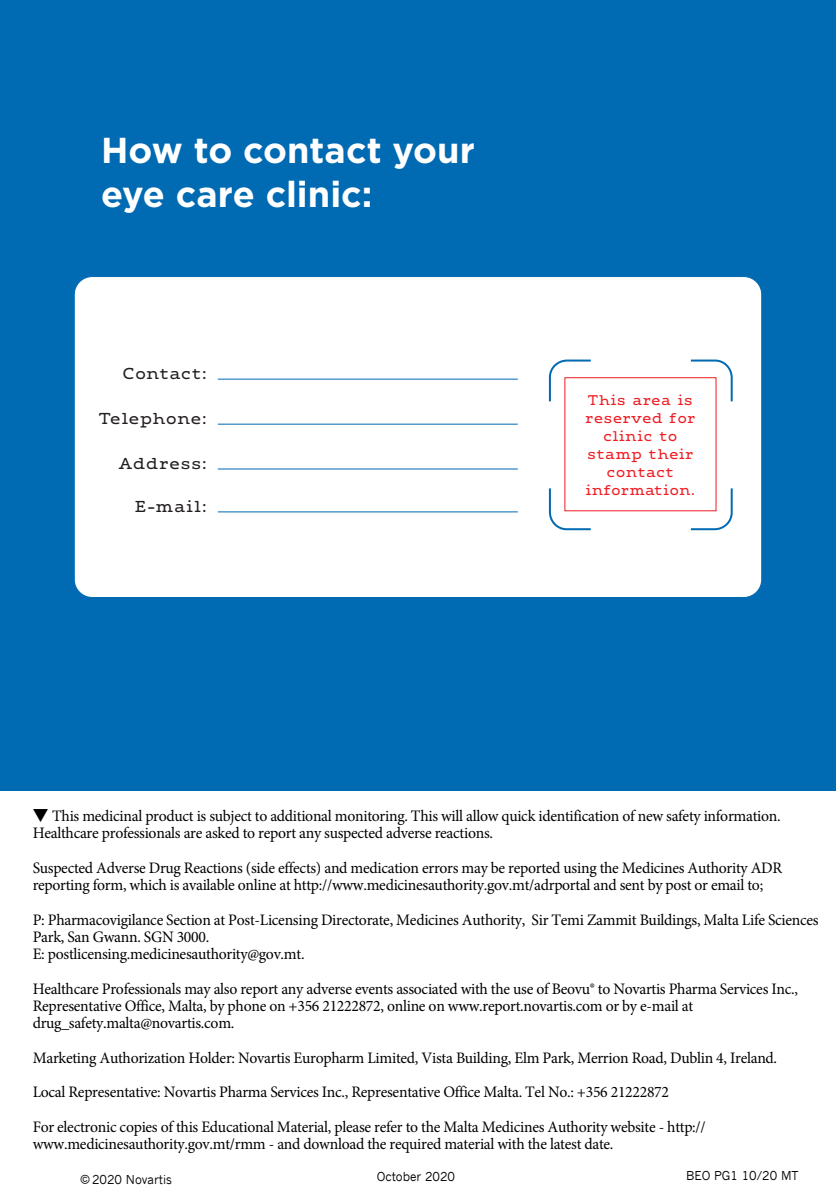
<style>
.page{position:relative;width:836px;height:1196px;background:#fff}
.page>*{position:absolute;margin:0;border:0;box-sizing:border-box;transform-origin:0 0}
.Subhead_Gotham{font:700 36px/43.2px "Gotham";color:#fff}
.Business_Franchise_N{font:18px "Maxular Rx";color:#231f20}
.t1{font:16px/17.2px "Minion Pro";letter-spacing:-.02em;color:#000}
.t2{font:16px/18px "Maxular Rx";color:#ee1d23;text-align:center}
.t3{font:12.2px "News Gothic";color:#000}
.s1{font-family:"Koz Min Pr 6 N"}
</style>
<div class="page">
<div style="left:0;top:0;width:835px;height:790px;background:#006ab2"></div>
<div style="left:74px;top:276px;width:687px;height:321px;background:#fff;border-radius:18px"></div>
<hr style="left:218px;top:378px;width:299px;height:1px;background:#006ab2">
<hr style="left:218px;top:423px;width:299px;height:1px;background:#006ab2">
<hr style="left:218px;top:468px;width:299px;height:1px;background:#006ab2">
<hr style="left:218px;top:511px;width:299px;height:1px;background:#006ab2">
<svg style="left:548px;top:359px;width:43px;height:43px"></svg>
<svg style="left:690px;top:359px;width:43px;height:44px"></svg>
<svg style="left:688px;top:486px;width:45px;height:45px"></svg>
<svg style="left:548px;top:488px;width:44px;height:43px"></svg>
<p class="Subhead_Gotham" style="left:101px;top:129px;width:375px">How to contact your eye care clinic:</p>
<p class="Business_Franchise_N" style="left:122px;top:358px;width:86px">Contact:</p>
<p class="Business_Franchise_N" style="left:98px;top:403px;width:110px">Telephone:</p>
<p class="Business_Franchise_N" style="left:118px;top:448px;width:90px">Address:</p>
<p class="Business_Franchise_N" style="left:134px;top:491px;width:74px">E-mail:</p>
<p class="t2" style="left:585px;top:390px;width:112px">This area is reserved for clinic to stamp their contact information.</p>
<p class="t1" style="left:33px;top:808px;width:749px;line-height:16.6px"><span class="s1">▼</span> This medicinal product is subject to additional monitoring. This will allow quick identification of new safety information.<br>Healthcare professionals are asked to report any suspected adverse reactions.</p>
<p class="t1" style="left:33px;top:858px;width:750px">Suspected Adverse Drug Reactions (side effects) and medication errors may be reported using the Medicines Authority ADR reporting form, which is available online at http://www.medicinesauthority.gov.mt/adrportal and sent by post or email to;</p>
<p class="t1" style="left:33px;top:910px;width:787px">P: Pharmacovigilance Section at Post-Licensing Directorate, Medicines Authority, Sir Temi Zammit Buildings, Malta Life Sciences<br>Park, San Gwann. SGN 3000.<br>E: postlicensing.medicinesauthority@gov.mt.</p>
<p class="t1" style="left:33px;top:979px;width:766px">Healthcare Professionals may also report any adverse events associated with the use of Beovu® to Novartis Pharma Services Inc.,<br>Representative Office, Malta, by phone on +356 21222872, online on www.report.novartis.com or by e-mail at drug_safety.malta@novartis.com.</p>
<p class="t1" style="left:33px;top:1040px;width:745px;line-height:34.6px">Marketing Authorization Holder: Novartis Europharm Limited, Vista Building, Elm Park, Merrion Road, Dublin 4, Ireland.<br>Local Representative: Novartis Pharma Services Inc., Representative Office Malta. Tel No.: +356 21222872<br>For electronic copies of this Educational Material, please refer to the Malta Medicines Authority website - http://</p>
<p class="t1" style="left:33px;top:1135px;width:582px">www.medicinesauthority.gov.mt/rmm - and download the required material with the latest date.</p>
<p class="t3" style="left:377px;top:1166px;width:80px">October 2020</p>
<p class="t3" style="left:686px;top:1165px;width:114px">BEO PG1 10/20 MT</p>
</div>
